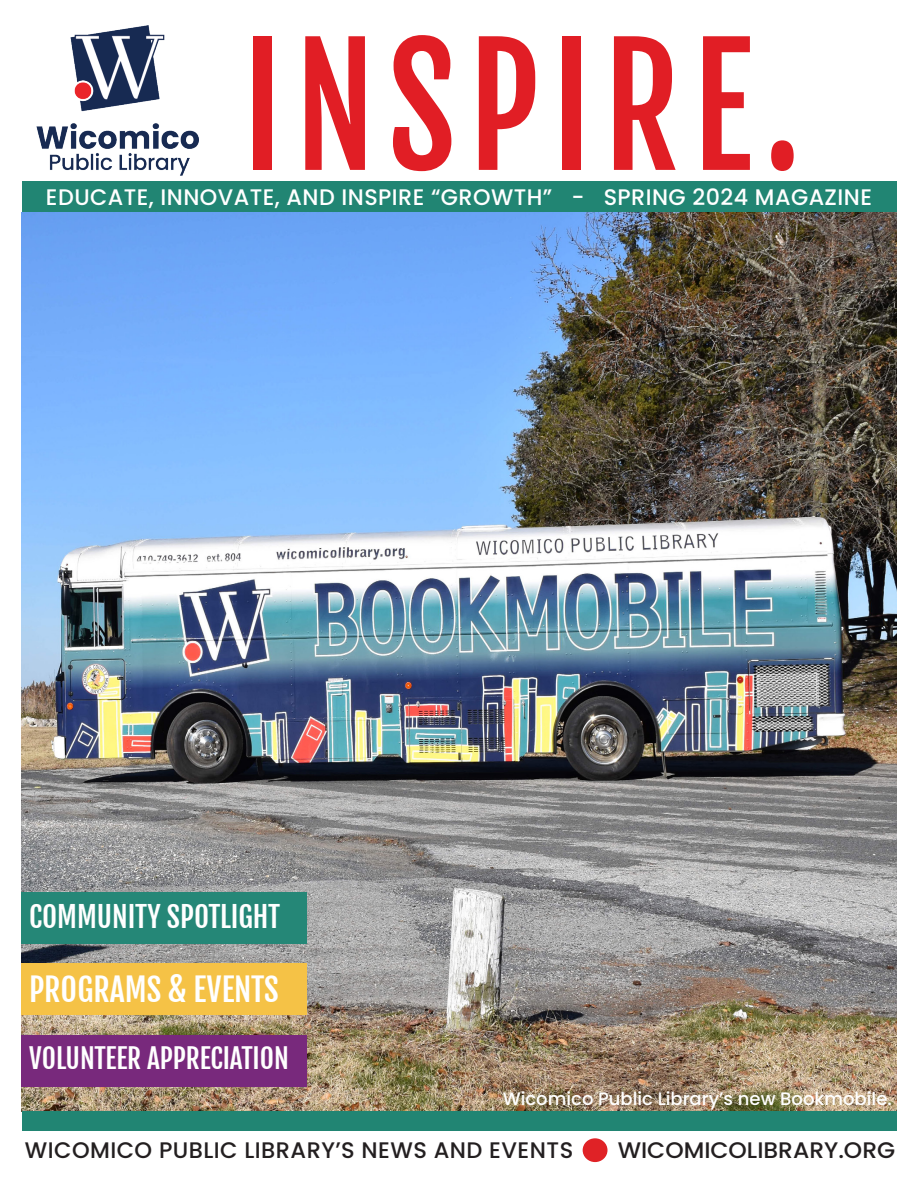
<style>
.page{position:relative;width:918px;height:1188px;background:#fff}
.page>*{position:absolute;margin:0;border:0;box-sizing:border-box;transform-origin:0 0}
.t1{font:160.2px "Fjalla One";letter-spacing:.09em;color:#e11e25;scale:.92 1}
.t2{font:31.5px "Fjalla One";color:#fff}
.t3{font:28.5px "Fjalla One";color:#fff}
.t4{font:27px "Fjalla One";letter-spacing:-.005em;color:#fff}
.t5{font:500 22.5px "Poppins";letter-spacing:.02em;color:#fff}
.t6{font:500 22.5px "Poppins";letter-spacing:.02em;color:#231f20}
.t7{font:500 22.5px "Poppins";color:#231f20;scale:1.04 1}
.t8{font:500 18px "Poppins";color:#fff}
</style>
<div class="page">
<div style="left:22px;top:181px;width:874px;height:31px;background:#218573"></div>
<img style="left:22px;top:212px;width:874px;height:899px">
<img style="left:36px;top:25px;width:163px;height:151px">
<div style="left:22px;top:1111px;width:874px;height:20px;background:#218573"></div>
<div style="left:583px;top:1139px;width:24px;height:22px;background:#e02226;border-radius:50%"></div>
<div style="left:583px;top:1138px;width:25px;height:24px;border:2px solid #e02226;border-radius:50%"></div>
<div style="left:22px;top:892px;width:285px;height:52px;background:#258777"></div>
<div style="left:22px;top:963px;width:285px;height:52px;background:#f5c246"></div>
<div style="left:22px;top:1035px;width:285px;height:51px;background:#78297c"></div>
<p class="t1" style="left:243px;top:21px;width:607px">INSPIRE.</p>
<p class="t5" style="left:46px;top:184px;width:828px">EDUCATE, INNOVATE, AND INSPIRE “GROWTH” - SPRING 2024 MAGAZINE</p>
<p class="t3" style="left:29px;top:901px;width:252px">COMMUNITY SPOTLIGHT</p>
<p class="t2" style="left:29px;top:973px;width:251px">PROGRAMS &amp; EVENTS</p>
<p class="t4" style="left:29px;top:1044px;width:261px">VOLUNTEER APPRECIATION</p>
<p class="t8" style="left:503px;top:1089px;width:391px">Wicomico Public Library’s new Bookmobile.</p>
<p class="t6" style="left:25px;top:1137px;width:550px">WICOMICO PUBLIC LIBRARY’S NEWS AND EVENTS</p>
<p class="t7" style="left:618px;top:1137px;width:268px">WICOMICOLIBRARY.ORG</p>
</div>
